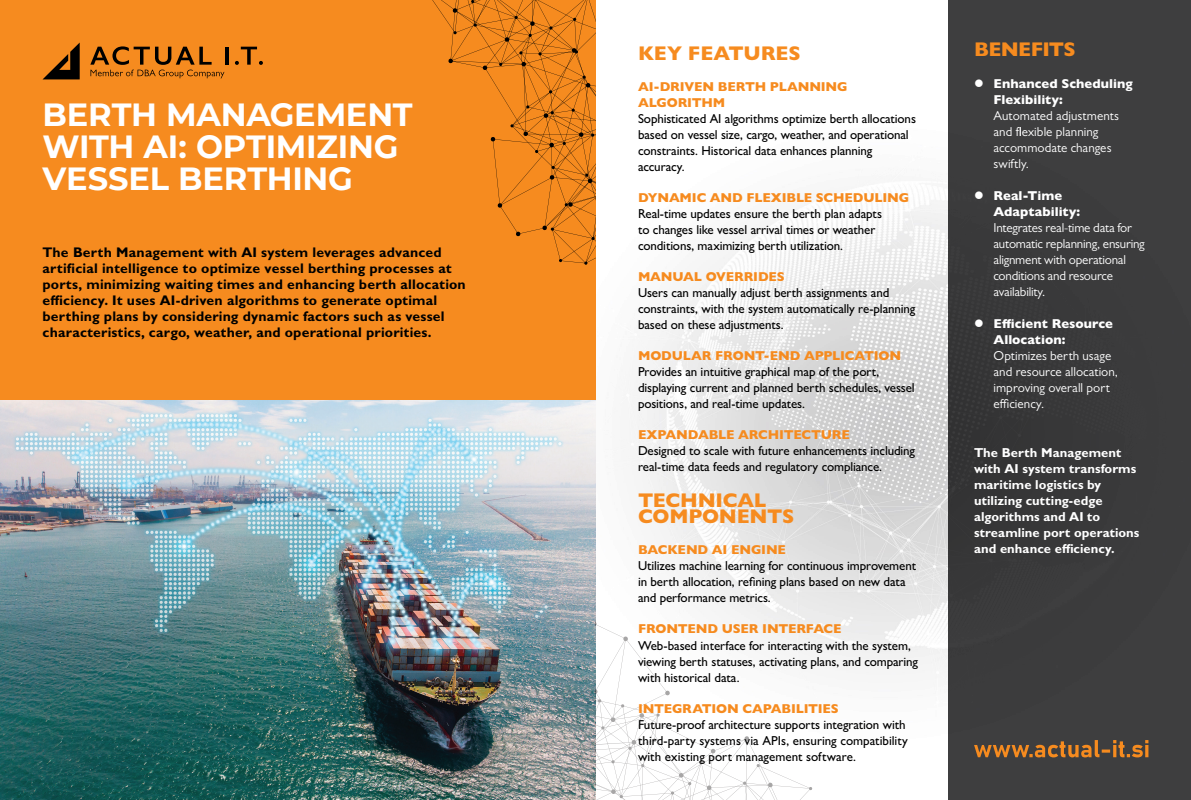
<style>
.page{position:relative;width:1191px;height:800px;background:#fff}
.page>*{position:absolute;margin:0;border:0;box-sizing:border-box;transform-origin:0 0}
.t1{font:700 32px/32px "Montserrat";letter-spacing:-.005em;color:#fff}
.t2{font:800 20px/16px "Gill Sans MT Pro";letter-spacing:-.015em;color:#f68b1f}
.t3{font:800 20px "Gill Sans MT Pro";letter-spacing:-.035em;color:#f68b1f}
.t4{font:700 14px/16px "Gill Sans MT Pro";letter-spacing:.01em;color:#000}
.t5{font:500 13px/16px "Gill Sans MT Pro";letter-spacing:-.01em;color:#000}
.t6{font:13px/16px "Gill Sans MT Pro";letter-spacing:-.005em;color:#fff}
.t7{font:800 13px/16px "Gill Sans MT Pro";letter-spacing:-.015em;color:#f68b1f}
.t8{font:700 13px/16px "Gill Sans MT Pro";color:#fff}
.s1{font-weight:800}
</style>
<div class="page">
<img style="left:595px;top:0;width:596px;height:799px">
<div style="left:0;top:0;width:595px;height:400px;background:#f68b1f"></div>
<img style="left:0;top:400px;width:595px;height:399px">
<svg style="left:432px;top:0;width:163px;height:265px"></svg>
<svg style="left:595px;top:621px;width:217px;height:178px"></svg>
<svg style="left:43px;top:43px;width:37px;height:36px"></svg>
<hr style="left:225px;top:47px;width:4px;height:18px;background:#000">
<svg style="left:235px;top:47px;width:28px;height:18px"></svg>
<svg style="left:90px;top:46px;width:134px;height:32px"></svg>
<svg style="left:974px;top:739px;width:174px;height:18px;background:#7c5833"></svg>
<p class="t1" style="left:43px;top:97px;width:371px">BERTH MANAGEMENT<br>WITH AI: OPTIMIZING<br>VESSEL BERTHING</p>
<p class="t4" style="left:43px;top:244px;width:425px">The Berth Management with AI system leverages advanced artificial intelligence to optimize vessel berthing processes at ports, minimizing waiting times and enhancing berth allocation efficiency. It uses AI-driven algorithms to generate optimal berthing plans by considering dynamic factors such as vessel characteristics, cargo, weather, and operational priorities.</p>
<p class="t2" style="left:638px;top:45px;width:164px">KEY FEATURES</p>
<p class="t7" style="left:638px;top:79px;width:211px">AI-DRIVEN BERTH PLANNING<br>ALGORITHM</p>
<p class="t5" style="left:638px;top:111px;width:279px">Sophisticated AI algorithms optimize berth allocations based on vessel size, cargo, weather, and operational constraints. Historical data enhances planning accuracy.</p>
<p class="t7" style="left:638px;top:190px;width:273px">DYNAMIC AND FLEXIBLE SCHEDULING</p>
<p class="t5" style="left:638px;top:206px;width:245px">Real-time updates ensure the berth plan adapts to changes like vessel arrival times or weather conditions, maximizing berth utilization.</p>
<p class="t7" style="left:638px;top:269px;width:148px">MANUAL OVERRIDES</p>
<p class="t5" style="left:638px;top:285px;width:279px">Users can manually adjust berth assignments and constraints, with the system automatically re-planning based on these adjustments.</p>
<p class="t7" style="left:638px;top:348px;width:264px">MODULAR FRONT-END APPLICATION</p>
<p class="t5" style="left:638px;top:364px;width:278px">Provides an intuitive graphical map of the port, displaying current and planned berth schedules, vessel positions, and real-time updates.</p>
<p class="t7" style="left:638px;top:427px;width:213px">EXPANDABLE ARCHITECTURE</p>
<p class="t5" style="left:638px;top:443px;width:278px">Designed to scale with future enhancements including real-time data feeds and regulatory compliance.</p>
<p class="t2" style="left:638px;top:492px;width:158px">TECHNICAL<br>COMPONENTS</p>
<p class="t7" style="left:638px;top:542px;width:149px">BACKEND AI ENGINE</p>
<p class="t5" style="left:638px;top:558px;width:280px">Utilizes machine learning for continuous improvement in berth allocation, refining plans based on new data and performance metrics.</p>
<p class="t7" style="left:638px;top:621px;width:205px">FRONTEND USER INTERFACE</p>
<p class="t5" style="left:638px;top:637px;width:281px">Web-based interface for interacting with the system, viewing berth statuses, activating plans, and comparing with historical data.</p>
<p class="t7" style="left:638px;top:700px;width:202px">INTEGRATION CAPABILITIES</p>
<p class="t5" style="left:638px;top:716px;width:271px">Future-proof architecture supports integration with third-party systems via APIs, ensuring compatibility with existing port management software.</p>
<p class="t3" style="left:974px;top:38px;width:103px">BENEFITS</p>
<p class="t6" style="left:993px;top:76px;width:141px;text-indent:-19px">● <span class="s1">Enhanced Scheduling<br>Flexibility:<br></span>Automated adjustments and flexible planning accommodate changes swiftly.</p>
<p class="t6" style="left:993px;top:188px;width:153px;text-indent:-19px">● <span class="s1">Real-Time<br>Adaptability:<br></span>Integrates real-time data for automatic replanning, ensuring alignment with operational conditions and resource availability.</p>
<p class="t6" style="left:993px;top:316px;width:126px;text-indent:-19px">● <span class="s1">Efficient Resource<br>Allocation:<br></span>Optimizes berth usage and resource allocation, improving overall port efficiency.</p>
<p class="t8" style="left:974px;top:443px;width:167px">The Berth Management with AI system transforms maritime logistics by utilizing cutting-edge algorithms and AI to streamline port operations and enhance efficiency.</p>
</div>
